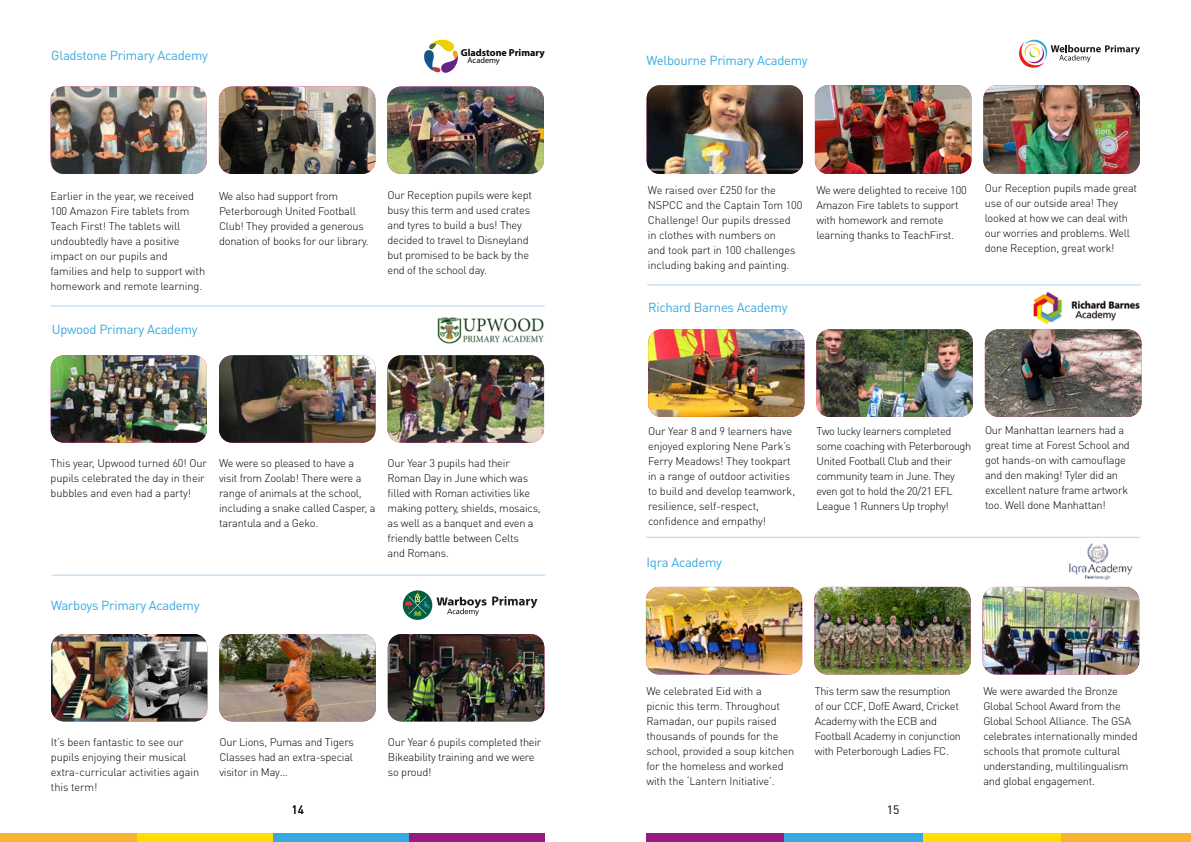
<style>
.page{position:relative;width:1191px;height:842px;background:#fff}
.page>*{position:absolute;margin:0;border:0;box-sizing:border-box;transform-origin:0 0}
.t1{font:13px "DIN Pro";letter-spacing:-.02em;color:#36a9e1}
.t2{font:12px "DIN Pro";color:#000}
.t3{font:300 11px/15px "DIN Pro";letter-spacing:-.02em;color:#000}
.t4{font:700 10.1px "Myriad";color:#000}
.t5{font:8.3px "Myriad";color:#000}
</style>
<div class="page">
<div style="left:646px;top:833px;width:138px;height:9px;background:#951b81"></div>
<div style="left:784px;top:833px;width:139px;height:9px;background:#36a9e1"></div>
<div style="left:923px;top:833px;width:138px;height:9px;background:#ffde00"></div>
<div style="left:1061px;top:833px;width:130px;height:9px;background:#f9b234"></div>
<hr style="left:51px;top:305px;width:493px;height:1px;background:#b0d4f2">
<hr style="left:647px;top:284px;width:493px;height:1px;background:#b0d4f2">
<hr style="left:646px;top:537px;width:493px;height:1px;background:#b0d4f2">
<hr style="left:52px;top:575px;width:493px;height:1px;background:#b0d4f2">
<img style="left:438px;top:317px;width:106px;height:26px">
<svg style="left:424px;top:40px;width:34px;height:33px"></svg>
<img style="left:51px;top:87px;width:156px;height:87px">
<img style="left:646px;top:85px;width:157px;height:89px">
<img style="left:648px;top:329px;width:156px;height:88px">
<img style="left:646px;top:587px;width:156px;height:87px">
<img style="left:51px;top:634px;width:156px;height:87px">
<img style="left:51px;top:355px;width:156px;height:88px">
<img style="left:387px;top:87px;width:157px;height:87px">
<img style="left:983px;top:85px;width:157px;height:89px">
<img style="left:985px;top:329px;width:156px;height:88px">
<img style="left:982px;top:587px;width:157px;height:87px">
<img style="left:388px;top:634px;width:156px;height:87px">
<img style="left:387px;top:355px;width:157px;height:88px">
<img style="left:219px;top:87px;width:156px;height:87px">
<img style="left:815px;top:85px;width:156px;height:89px">
<img style="left:816px;top:329px;width:157px;height:88px">
<img style="left:814px;top:587px;width:156px;height:87px">
<img style="left:219px;top:634px;width:157px;height:87px">
<img style="left:219px;top:355px;width:156px;height:88px">
<svg style="left:492px;top:596px;width:45px;height:12px"></svg>
<svg style="left:403px;top:590px;width:29px;height:30px"></svg>
<svg style="left:405px;top:593px;width:81px;height:23px"></svg>
<svg style="left:1019px;top:40px;width:121px;height:28px"></svg>
<img style="left:1033px;top:292px;width:107px;height:33px">
<img style="left:1069px;top:543px;width:64px;height:37px">
<div style="left:408px;top:833px;width:136px;height:9px;background:#951b81"></div>
<div style="left:272px;top:833px;width:136px;height:9px;background:#36a9e1"></div>
<div style="left:136px;top:833px;width:136px;height:9px;background:#ffde00"></div>
<div style="left:0;top:833px;width:136px;height:9px;background:#f9b234"></div>
<p class="t1" style="left:51px;top:46px;width:158px">Gladstone Primary Academy</p>
<p class="t4" style="left:461px;top:47px;width:85px">Gladstone Primary</p>
<p class="t5" style="left:467px;top:56px;width:34px">Academy</p>
<p class="t1" style="left:646px;top:51px;width:163px">Welbourne Primary Academy</p>
<p class="t3" style="left:387px;top:187px;width:146px">Our Reception pupils were kept busy this term and used crates and tyres to build a bus! They decided to travel to Disneyland but promised to be back by the end of the school day.</p>
<p class="t3" style="left:985px;top:181px;width:154px">Our Reception pupils made great use of our outside area! They looked at how we can deal with our worries and problems. Well done Reception, great work!</p>
<p class="t3" style="left:51px;top:188px;width:156px">Earlier in the year, we received<br>100 Amazon Fire tablets from<br>Teach First! The tablets will undoubtedly have a positive impact on our pupils and families and help to support with homework and remote learning.</p>
<p class="t3" style="left:648px;top:182px;width:156px">We raised over £250 for the<br>NSPCC and the Captain Tom 100<br>Challenge! Our pupils dressed<br>in clothes with numbers on<br>and took part in 100 challenges including baking and painting.</p>
<p class="t3" style="left:219px;top:188px;width:151px">We also had support from<br>Peterborough United Football<br>Club! They provided a generous donation of books for our library.</p>
<p class="t3" style="left:816px;top:182px;width:152px">We were delighted to receive 100<br>Amazon Fire tablets to support with homework and remote learning thanks to TeachFirst.</p>
<p class="t1" style="left:52px;top:321px;width:147px">Upwood Primary Academy</p>
<p class="t1" style="left:648px;top:298px;width:141px">Richard Barnes Academy</p>
<p class="t3" style="left:51px;top:455px;width:158px">This year, Upwood turned 60! Our pupils celebrated the day in their bubbles and even had a party!</p>
<p class="t3" style="left:219px;top:455px;width:158px">We were so pleased to have a<br>visit from Zoolab! There were a range of animals at the school, including a snake called Casper, a tarantula and a Geko.</p>
<p class="t3" style="left:387px;top:455px;width:155px">Our Year 3 pupils had their<br>Roman Day in June which was filled with Roman activities like making pottery, shields, mosaics, as well as a banquet and even a friendly battle between Celts<br>and Romans.</p>
<p class="t1" style="left:51px;top:597px;width:150px">Warboys Primary Academy</p>
<p class="t3" style="left:648px;top:423px;width:149px">Our Year 8 and 9 learners have enjoyed exploring Nene Park’s<br>Ferry Meadows! They tookpart in a range of outdoor activities to build and develop teamwork, resilience, self-respect, confidence and empathy!</p>
<p class="t1" style="left:646px;top:553px;width:77px">Iqra Academy</p>
<p class="t3" style="left:816px;top:423px;width:156px">Two lucky learners completed some coaching with Peterborough<br>United Football Club and their community team in June. They even got to hold the 20/21 EFL<br>League 1 Runners Up trophy!</p>
<p class="t3" style="left:985px;top:422px;width:146px">Our Manhattan learners had a great time at Forest School and got hands-on with camouflage and den making! Tyler did an excellent nature frame artwork too. Well done Manhattan!</p>
<p class="t3" style="left:51px;top:734px;width:150px">It’s been fantastic to see our pupils enjoying their musical extra-curricular activities again this term!</p>
<p class="t3" style="left:219px;top:734px;width:136px;text-align:justify">Our Lions, Pumas and Tigers Classes had an extra-special visitor in May…</p>
<p class="t3" style="left:388px;top:734px;width:155px">Our Year 6 pupils completed their<br>Bikeability training and we were so proud!</p>
<p class="t3" style="left:646px;top:683px;width:149px">We celebrated Eid with a<br>picnic this term. Throughout<br>Ramadan, our pupils raised thousands of pounds for the school, provided a soup kitchen for the homeless and worked with the ‘Lantern Initiative’.</p>
<p class="t3" style="left:815px;top:683px;width:148px">This term saw the resumption of our CCF, DofE Award, Cricket<br>Academy with the ECB and<br>Football Academy in conjunction with Peterborough Ladies FC.</p>
<p class="t3" style="left:983px;top:683px;width:156px">We were awarded the Bronze<br>Global School Award from the<br>Global School Alliance. The GSA celebrates internationally minded schools that promote cultural understanding, multilingualism and global engagement.</p>
<p class="t2" style="left:291px;top:802px;width:14px">14</p>
<p class="t2" style="left:887px;top:802px;width:14px">15</p>
</div>
